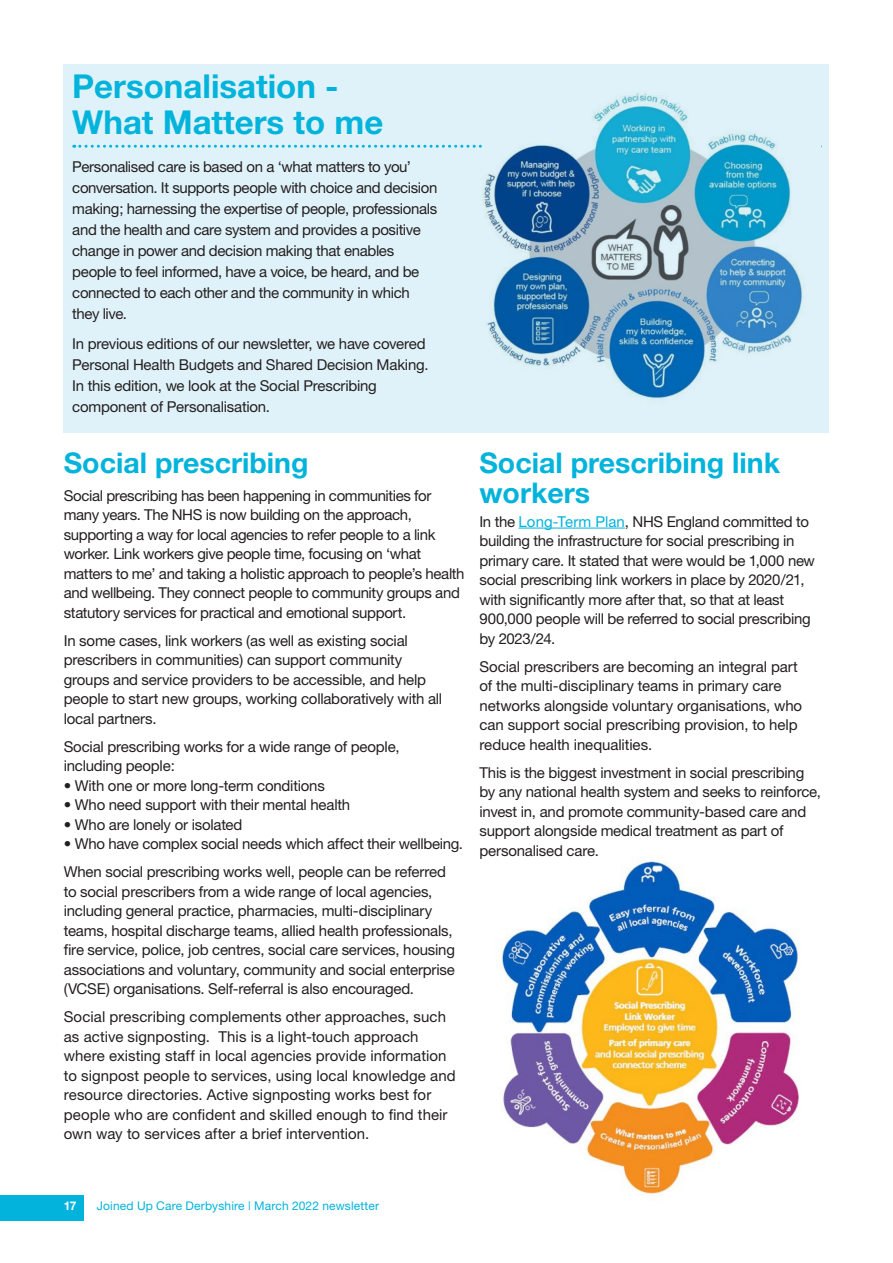
<style>
.page{position:relative;width:893px;height:1263px;background:#fff}
.page>*{position:absolute;margin:0;border:0;box-sizing:border-box;transform-origin:0 0}
.t1{font:700 33px/36px "Helvetica Neue";color:#02b3db}
.H2_span_col{font:700 28.5px/30px "Helvetica Neue";color:#02b3db}
.t2{font:15px/19.5px "Helvetica Neue";letter-spacing:-.015em;color:#231f20}
.t3{font:15px/19.5px "Helvetica Neue";letter-spacing:.005em;color:#231f20}
.t4{font:12px "Helvetica Neue";letter-spacing:.01em;color:#02b3db}
.t5{font:700 12px "Helvetica Neue";color:#fff}
.s1{color:#02b3db}
</style>
<div class="page">
<img style="left:502px;top:861px;width:298px;height:334px">
<div style="left:0;top:1194px;width:83px;height:26px;background:#02b3db"></div>
<hr style="left:519px;top:528px;width:106px;height:1px;background:#02b3db">
<div style="left:64px;top:64px;width:765px;height:369px;background:#e0f2f9"></div>
<svg style="left:74px;top:145px;width:408px;height:3px"></svg>
<img style="left:482px;top:93px;width:322px;height:309px">
<h1 class="t1" style="left:72px;top:68px;width:313px">Personalisation -<br>What Matters to me</h1>
<p class="t2" style="left:72px;top:156px;width:367px;line-height:21px">Personalised care is based on a ‘what matters to you’ conversation. It supports people with choice and decision making; harnessing the expertise of people, professionals and the health and care system and provides a positive change in power and decision making that enables people to feel informed, have a voice, be heard, and be connected to each other and the community in which they live.</p>
<p class="t2" style="left:72px;top:333px;width:358px;line-height:21px">In previous editions of our newsletter, we have covered Personal Health Budgets and Shared Decision Making.<br>In this edition, we look at the Social Prescribing component of Personalisation.</p>
<h2 class="H2_span_col" style="left:64px;top:447px;width:246px">Social prescribing</h2>
<p class="t2" style="left:64px;top:485px;width:402px">Social prescribing has been happening in communities for many years. The NHS is now building on the approach, supporting a way for local agencies to refer people to a link worker. Link workers give people time, focusing on ‘what matters to me’ and taking a holistic approach to people’s health and wellbeing. They connect people to community groups and statutory services for practical and emotional support.</p>
<p class="t2" style="left:64px;top:630px;width:380px">In some cases, link workers (as well as existing social prescribers in communities) can support community groups and service providers to be accessible, and help people to start new groups, working collaboratively with all local partners.</p>
<p class="t2" style="left:64px;top:736px;width:337px">Social prescribing works for a wide range of people, including people:</p>
<p class="t2" style="left:64px;top:775px;width:263px">• With one or more long-term conditions</p>
<p class="t2" style="left:64px;top:795px;width:288px">• Who need support with their mental health</p>
<p class="t2" style="left:64px;top:814px;width:180px">• Who are lonely or isolated</p>
<p class="t2" style="left:64px;top:834px;width:401px">• Who have complex social needs which affect their wellbeing.</p>
<p class="t2" style="left:64px;top:862px;width:393px">When social prescribing works well, people can be referred to social prescribers from a wide range of local agencies, including general practice, pharmacies, multi-disciplinary teams, hospital discharge teams, allied health professionals, fire service, police, job centres, social care services, housing associations and voluntary, community and social enterprise (VCSE) organisations. Self-referral is also encouraged.</p>
<p class="t3" style="left:64px;top:1007px;width:393px">Social prescribing complements other approaches, such as active signposting. This is a light-touch approach where existing staff in local agencies provide information to signpost people to services, using local knowledge and resource directories. Active signposting works best for people who are confident and skilled enough to find their own way to services after a brief intervention.</p>
<h2 class="H2_span_col" style="left:479px;top:447px;width:302px">Social prescribing link workers</h2>
<p class="t2" style="left:479px;top:511px;width:337px">In the <span class="s1">Long-Term Plan</span>, NHS England committed to building the infrastructure for social prescribing in primary care. It stated that were would be 1,000 new social prescribing link workers in place by 2020/21, with significantly more after that, so that at least 900,000 people will be referred to social prescribing by 2023/24.</p>
<p class="t2" style="left:479px;top:656px;width:324px">Social prescribers are becoming an integral part of the multi-disciplinary teams in primary care networks alongside voluntary organisations, who can support social prescribing provision, to help reduce health inequalities.</p>
<p class="t2" style="left:479px;top:762px;width:343px">This is the biggest investment in social prescribing by any national health system and seeks to reinforce, invest in, and promote community-based care and support alongside medical treatment as part of personalised care.</p>
<p class="t5" style="left:64px;top:1198px;width:14px">17</p>
<p class="t4" style="left:97px;top:1199px;width:284px">Joined Up Care Derbyshire | March 2022 newsletter</p>
</div>
